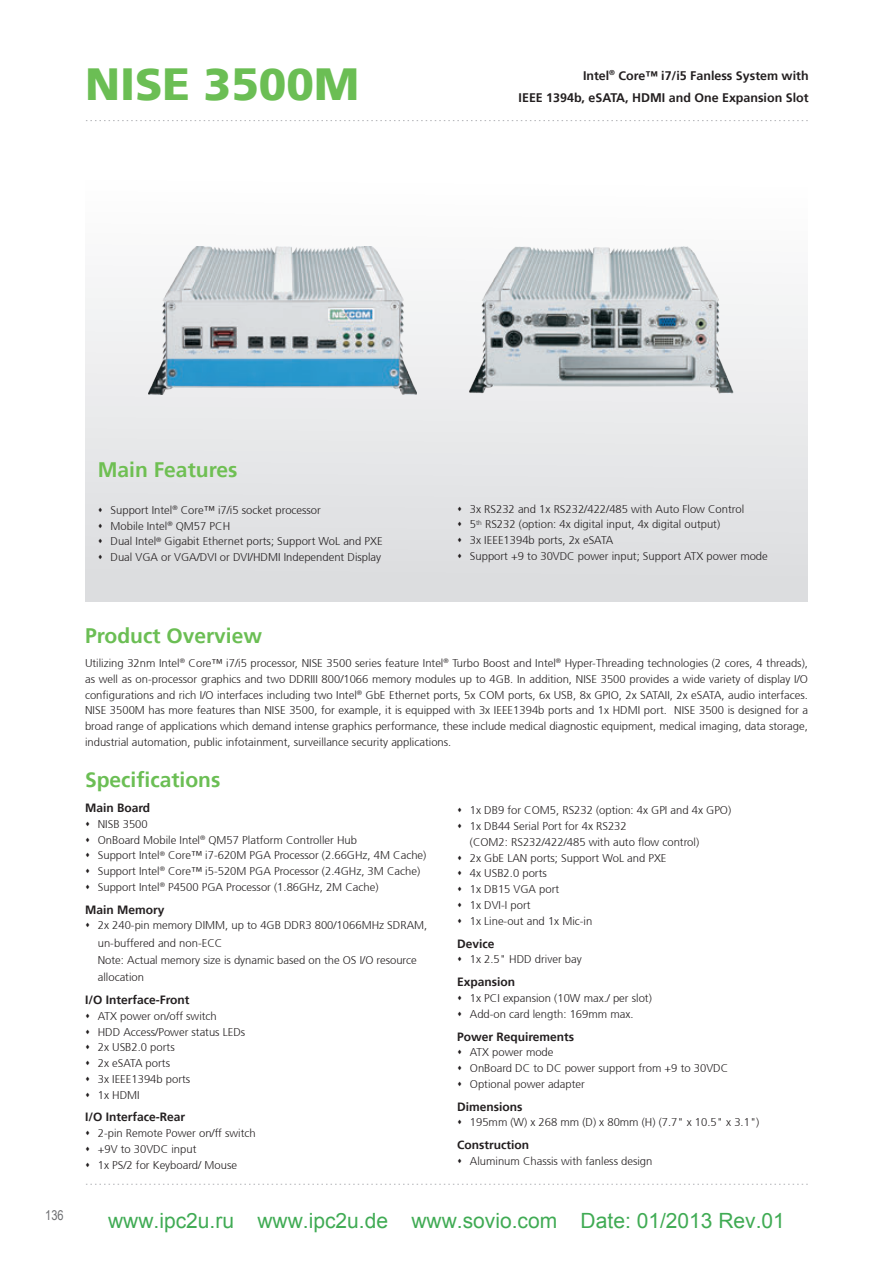
<style>
.page{position:relative;width:893px;height:1263px;background:#fff}
.page>*{position:absolute;margin:0;border:0;box-sizing:border-box;transform-origin:0 0}
.t1{font:900 45px "Frutiger 75";color:#6bbe54}
.t2{font:21px "Arial";color:#40ab54}
.t3{font:700 21px "Frutiger 65";color:#6bbe54}
.t4{font:700 21px "Frutiger 65";color:#6fbf53}
.t5{font:13.5px "Arial Narrow";color:#6c6d70}
.t6{font:700 12.45px/22.5px "Frutiger 65";color:#231f20;text-align:right}
.t7{font:700 12px "Frutiger 65";color:#231f20}
.t8{font:300 11.25px/15.8px "Frutiger 45";color:#231f20}
</style>
<div class="page">
<svg style="left:86px;top:120px;width:722px;height:1px"></svg>
<svg style="left:86px;top:1184px;width:722px;height:1px"></svg>
<div style="left:85px;top:135px;width:723px;height:466px;background:linear-gradient(to bottom,#fff,#dadcde)"></div>
<img style="left:149px;top:247px;width:268px;height:147px">
<img style="left:468px;top:247px;width:268px;height:146px">
<svg style="left:99px;top:507px;width:3px;height:5px"></svg>
<svg style="left:99px;top:523px;width:3px;height:5px"></svg>
<svg style="left:99px;top:539px;width:3px;height:4px"></svg>
<svg style="left:99px;top:555px;width:3px;height:4px"></svg>
<svg style="left:458px;top:506px;width:3px;height:5px"></svg>
<svg style="left:458px;top:522px;width:3px;height:5px"></svg>
<svg style="left:458px;top:538px;width:3px;height:4px"></svg>
<svg style="left:458px;top:553px;width:3px;height:5px"></svg>
<h1 class="t1" style="left:85px;top:57px;width:275px">NISE 3500M</h1>
<p class="t6" style="left:519px;top:64px;width:291px">Intel<sup>®</sup> Core™ i7/i5 Fanless System with<br>IEEE 1394b, eSATA, HDMI and One Expansion Slot</p>
<h2 class="t4" style="left:98px;top:458px;width:141px">Main Features</h2>
<p class="t8" style="left:111px;top:502px;width:274px">Support Intel<sup>®</sup> Core™ i7/i5 socket processor<br>Mobile Intel<sup>®</sup> QM57 PCH<br>Dual Intel<sup>®</sup> Gigabit Ethernet ports; Support WoL and PXE Dual VGA or VGA/DVI or DVI/HDMI Independent Display</p>
<p class="t8" style="left:470px;top:501px;width:299px">3x RS232 and 1x RS232/422/485 with Auto Flow Control<br>5<sup>th</sup> RS232 (option: 4x digital input, 4x digital output)<br>3x IEEE1394b ports, 2x eSATA<br>Support +9 to 30VDC power input; Support ATX power mode</p>
<p class="t5" style="left:45px;top:1205px;width:20px">136</p>
<h2 class="t3" style="left:85px;top:623px;width:179px">Product Overview</h2>
<p class="t8" style="left:85px;top:656px;width:724px;text-align:justify">Utilizing 32nm Intel<sup>®</sup> Core™ i7/i5 processor, NISE 3500 series feature Intel<sup>®</sup> Turbo Boost and Intel<sup>®</sup> Hyper-Threading technologies (2 cores, 4 threads), as well as on-processor graphics and two DDRIII 800/1066 memory modules up to 4GB. In addition, NISE 3500 provides a wide variety of display I/O configurations and rich I/O interfaces including two Intel<sup>®</sup> GbE Ethernet ports, 5x COM ports, 6x USB, 8x GPIO, 2x SATAII, 2x eSATA, audio interfaces.<br>NISE 3500M has more features than NISE 3500, for example, it is equipped with 3x IEEE1394b ports and 1x HDMI port. NISE 3500 is designed for a broad range of applications which demand intense graphics performance, these include medical diagnostic equipment, medical imaging, data storage, industrial automation, public infotainment, surveillance security applications.</p>
<h2 class="t3" style="left:85px;top:767px;width:137px">Specifications</h2>
<p class="t7" style="left:85px;top:801px;width:67px">Main Board</p>
<p class="t8" style="left:98px;top:816px;width:330px">NISB 3500<br>OnBoard Mobile Intel<sup>®</sup> QM57 Platform Controller Hub<br>Support Intel<sup>®</sup> Core™ i7-620M PGA Processor (2.66GHz, 4M Cache)<br>Support Intel<sup>®</sup> Core™ i5-520M PGA Processor (2.4GHz, 3M Cache)<br>Support Intel<sup>®</sup> P4500 PGA Processor (1.86GHz, 2M Cache)</p>
<p class="t7" style="left:85px;top:902px;width:81px">Main Memory</p>
<p class="t8" style="left:98px;top:917px;width:331px;line-height:17.2px">2x 240-pin memory DIMM, up to 4GB DDR3 800/1066MHz SDRAM, un-buffered and non-ECC<br>Note: Actual memory size is dynamic based on the OS I/O resource allocation</p>
<p class="t7" style="left:85px;top:993px;width:106px">I/O Interface-Front</p>
<p class="t8" style="left:98px;top:1008px;width:149px">ATX power on/off switch<br>HDD Access/Power status LEDs<br>2x USB2.0 ports<br>2x eSATA ports<br>3x IEEE1394b ports<br>1x HDMI</p>
<p class="t7" style="left:85px;top:1110px;width:102px">I/O Interface-Rear</p>
<p class="t8" style="left:98px;top:1126px;width:159px">2-pin Remote Power on/ff switch +9V to 30VDC input<br>1x PS/2 for Keyboard/ Mouse</p>
<p class="t8" style="left:470px;top:803px;width:263px">1x DB9 for COM5, RS232 (option: 4x GPI and 4x GPO)<br>1x DB44 Serial Port for 4x RS232<br>(COM2: RS232/422/485 with auto flow control)<br>2x GbE LAN ports; Support WoL and PXE<br>4x USB2.0 ports<br>1x DB15 VGA port<br>1x DVI-I port<br>1x Line-out and 1x Mic-in</p>
<p class="t7" style="left:457px;top:936px;width:39px">Device</p>
<p class="t8" style="left:470px;top:952px;width:113px">1x 2.5" HDD driver bay</p>
<p class="t7" style="left:457px;top:975px;width:60px">Expansion</p>
<p class="t8" style="left:470px;top:990px;width:183px">1x PCI expansion (10W max./ per slot)<br>Add-on card length: 169mm max.</p>
<p class="t7" style="left:457px;top:1029px;width:119px">Power Requirements</p>
<p class="t8" style="left:470px;top:1045px;width:260px">ATX power mode<br>OnBoard DC to DC power support from +9 to 30VDC<br>Optional power adapter</p>
<p class="t7" style="left:457px;top:1099px;width:67px">Dimensions</p>
<p class="t8" style="left:470px;top:1115px;width:291px">195mm (W) x 268 mm (D) x 80mm (H) (7.7" x 10.5" x 3.1")</p>
<p class="t7" style="left:457px;top:1138px;width:73px">Construction</p>
<p class="t8" style="left:470px;top:1153px;width:184px">Aluminum Chassis with fanless design</p>
<h2 class="t2" style="left:108px;top:1206px;width:678px">www.ipc2u.ru www.ipc2u.de www.sovio.com Date: 01/2013 Rev.01</h2>
</div>
